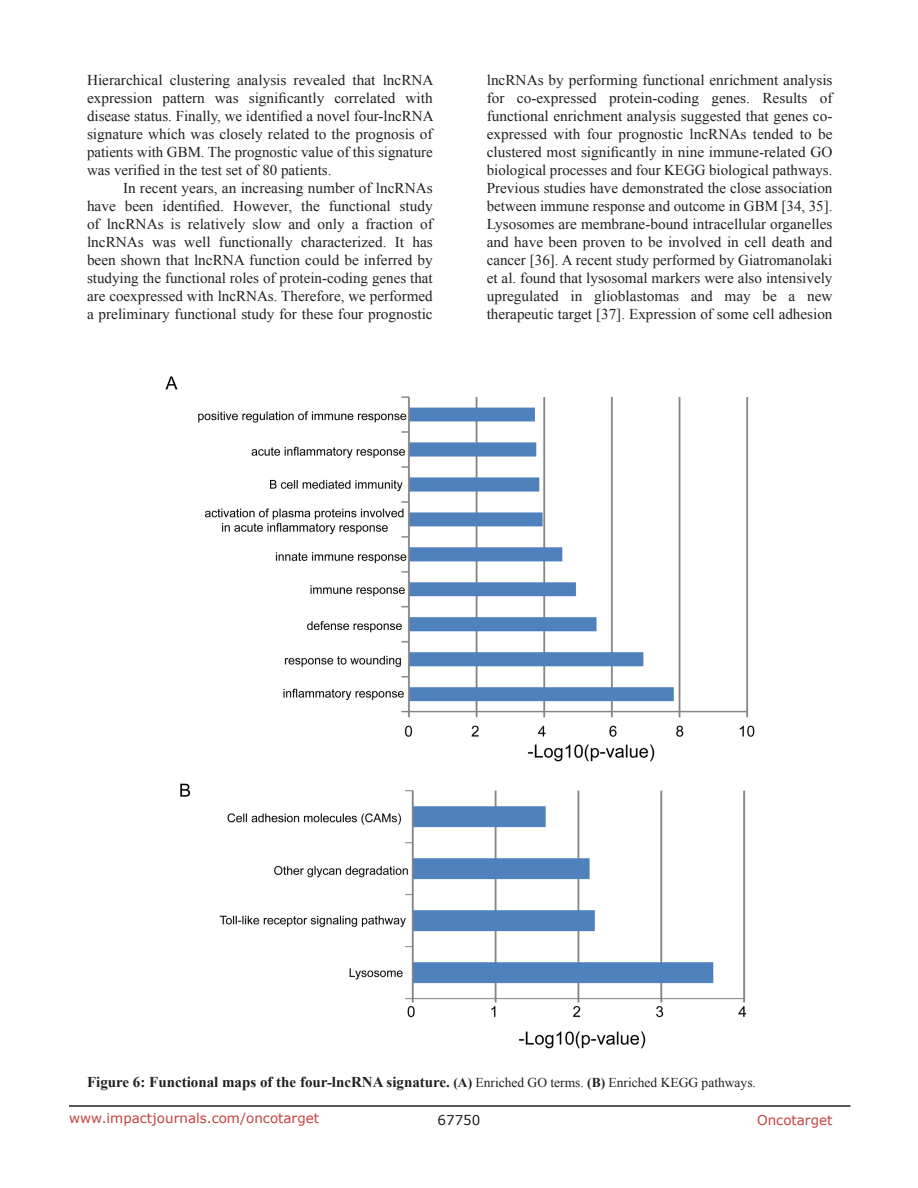
<style>
.page{position:relative;width:918px;height:1188px;background:#fff}
.page>*{position:absolute;margin:0;border:0;box-sizing:border-box;transform-origin:0 0}
.BodyText{font:15px/18px "Times New Roman";color:#231f20;text-align:justify}
.figuretext{font:700 15px "Times New Roman";color:#231f20}
.t1{font:13.5px "Verdana";color:#c24141}
.t2{font:13.5px "Verdana";color:#231f20}
.s1{font-size:13.5px}
.s2{font-weight:400;font-size:13.5px}
</style>
<div class="page">
<hr style="left:69px;top:1105px;width:781px;height:2px;background:#231f20">
<img style="left:165px;top:376px;width:590px;height:673px">
<p class="BodyText" style="left:87px;top:71px;width:348px">Hierarchical clustering analysis revealed that lncRNA expression pattern was significantly correlated with disease status. Finally, we identified a novel four-lncRNA signature which was closely related to the prognosis of patients with GBM. The prognostic value of this signature was verified in the test set of 80 patients.</p>
<p class="BodyText" style="left:87px;top:179px;width:347px;text-indent:36px">In recent years, an increasing number of lncRNAs have been identified. However, the functional study of lncRNAs is relatively slow and only a fraction of lncRNAs was well functionally characterized. It has been shown that lncRNA function could be inferred by studying the functional roles of protein-coding genes that are coexpressed with lncRNAs. Therefore, we performed a preliminary functional study for these four prognostic</p>
<p class="BodyText" style="left:487px;top:71px;width:347px">lncRNAs by performing functional enrichment analysis for co-expressed protein-coding genes. Results of functional enrichment analysis suggested that genes co&shy;expressed with four prognostic lncRNAs tended to be clustered most significantly in nine immune-related GO biological processes and four KEGG biological pathways.<br>Previous studies have demonstrated the close association between immune response and outcome in GBM [34, 35].<br>Lysosomes are membrane-bound intracellular organelles and have been proven to be involved in cell death and cancer [36]. A recent study performed by Giatromanolaki et al. found that lysosomal markers were also intensively upregulated in glioblastomas and may be a new therapeutic target [37]. Expression of some cell adhesion</p>
<p class="figuretext" style="left:87px;top:1072px;width:670px">Figure 6: Functional maps of the four-lncRNA signature. <span class="s1">(A)</span> <span class="s2">Enriched GO terms.</span> <span class="s1">(B)</span> <span class="s2">Enriched KEGG pathways.</span></p>
<p class="t1" style="left:69px;top:1109px;width:252px">www.impactjournals.com/oncotarget</p>
<p class="t2" style="left:438px;top:1111px;width:44px">67750</p>
<p class="t1" style="left:757px;top:1111px;width:77px">Oncotarget</p>
</div>
